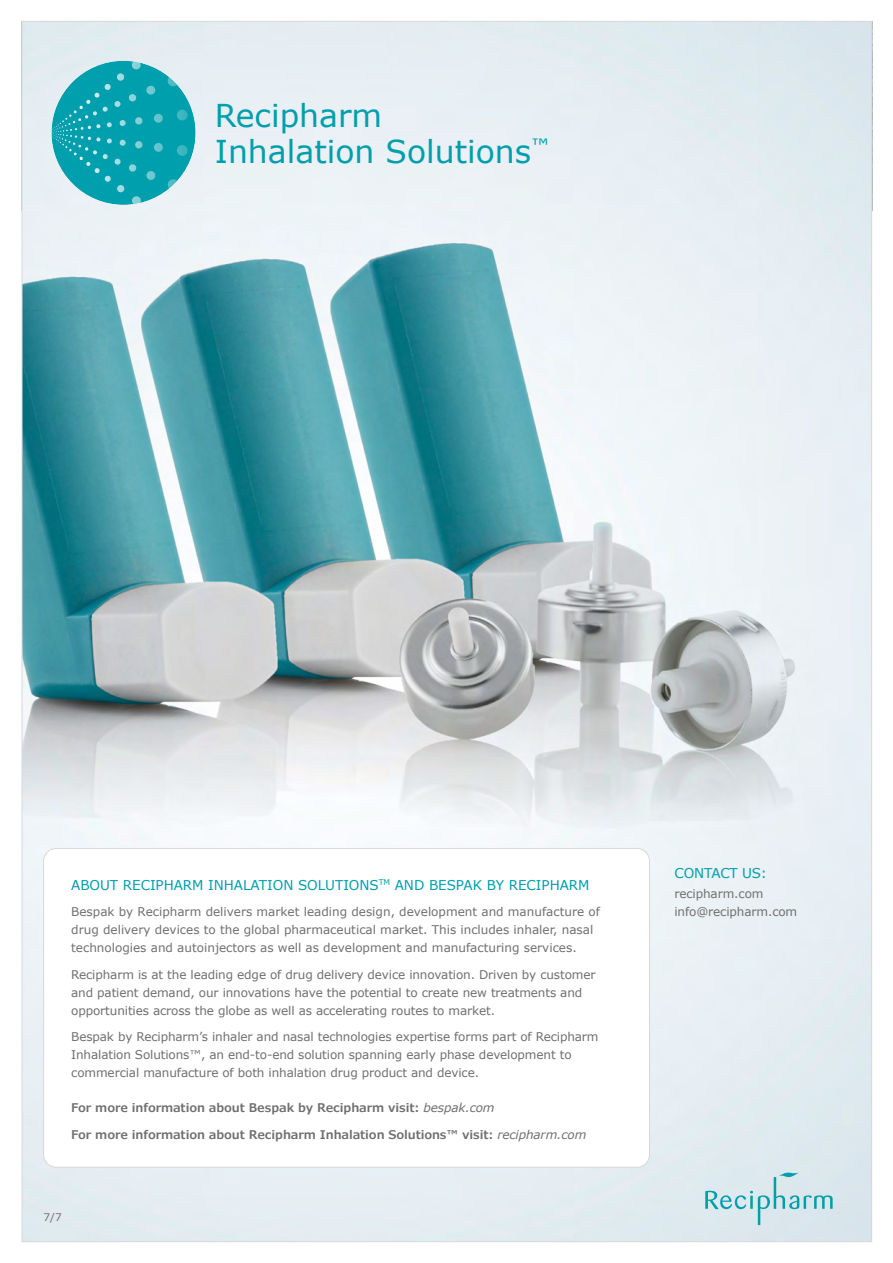
<style>
.page{position:relative;width:893px;height:1263px;background:#fff}
.page>*{position:absolute;margin:0;border:0;box-sizing:border-box;transform-origin:0 0}
.t1{font:31.5px/36px "Verdana";color:#009fad}
.t2{font:13.5px "Verdana";letter-spacing:-.005em;color:#009fad}
.t3{font:12px/18px "Verdana";letter-spacing:-.01em;color:#706f6f}
.t4{font:600 12px "Verdana Pro";letter-spacing:-.01em;color:#706f6f}
.t5{font:10.5px "Verdana";color:#706f6f}
.s1{font-family:"Verdana";font-weight:400;font-style:italic}
</style>
<div class="page">
<img style="left:24px;top:23px;width:846px;height:1217px">
<svg style="left:705px;top:1172px;width:128px;height:53px;background:#c1dfe5"></svg>
<div style="left:44px;top:848px;width:605px;height:319px;background:#fff;border-radius:13px"></div>
<svg style="left:194px;top:171px;width:2px;height:32px"></svg>
<svg style="left:194px;top:45px;width:2px;height:32px"></svg>
<svg style="left:51px;top:45px;width:137px;height:159px;background:#46b7c2"></svg>
<h1 class="t1" style="left:215px;top:81px;width:336px">Recipharm<br>Inhalation Solutions<sup>™</sup></h1>
<h1 class="t1" style="left:215px;top:98px;width:336px">Recipharm<br>Inhalation Solutions<sup>™</sup></h1>
<p class="t2" style="left:71px;top:876px;width:520px">ABOUT RECIPHARM INHALATION SOLUTIONS<sup>TM</sup> AND BESPAK BY RECIPHARM</p>
<p class="t3" style="left:71px;top:903px;width:530px">Bespak by Recipharm delivers market leading design, development and manufacture of drug delivery devices to the global pharmaceutical market. This includes inhaler, nasal technologies and autoinjectors as well as development and manufacturing services.</p>
<p class="t3" style="left:71px;top:965px;width:526px">Recipharm is at the leading edge of drug delivery device innovation. Driven by customer and patient demand, our innovations have the potential to create new treatments and opportunities across the globe as well as accelerating routes to market.</p>
<p class="t3" style="left:71px;top:1028px;width:529px">Bespak by Recipharm’s inhaler and nasal technologies expertise forms part of Recipharm<br>Inhalation Solutions™, an end-to-end solution spanning early phase development to commercial manufacture of both inhalation drug product and device.</p>
<p class="t4" style="left:71px;top:1100px;width:425px">For more information about Bespak by Recipharm visit: <span class="s1">bespak.com</span></p>
<p class="t4" style="left:71px;top:1126px;width:517px">For more information about Recipharm Inhalation Solutions™ visit: <span class="s1">recipharm.com</span></p>
<p class="t5" style="left:44px;top:1211px;width:20px">7/7</p>
<p class="t2" style="left:674px;top:864px;width:94px">CONTACT US:</p>
<p class="t3" style="left:674px;top:885px;width:124px">recipharm.com info@recipharm.com</p>
</div>
